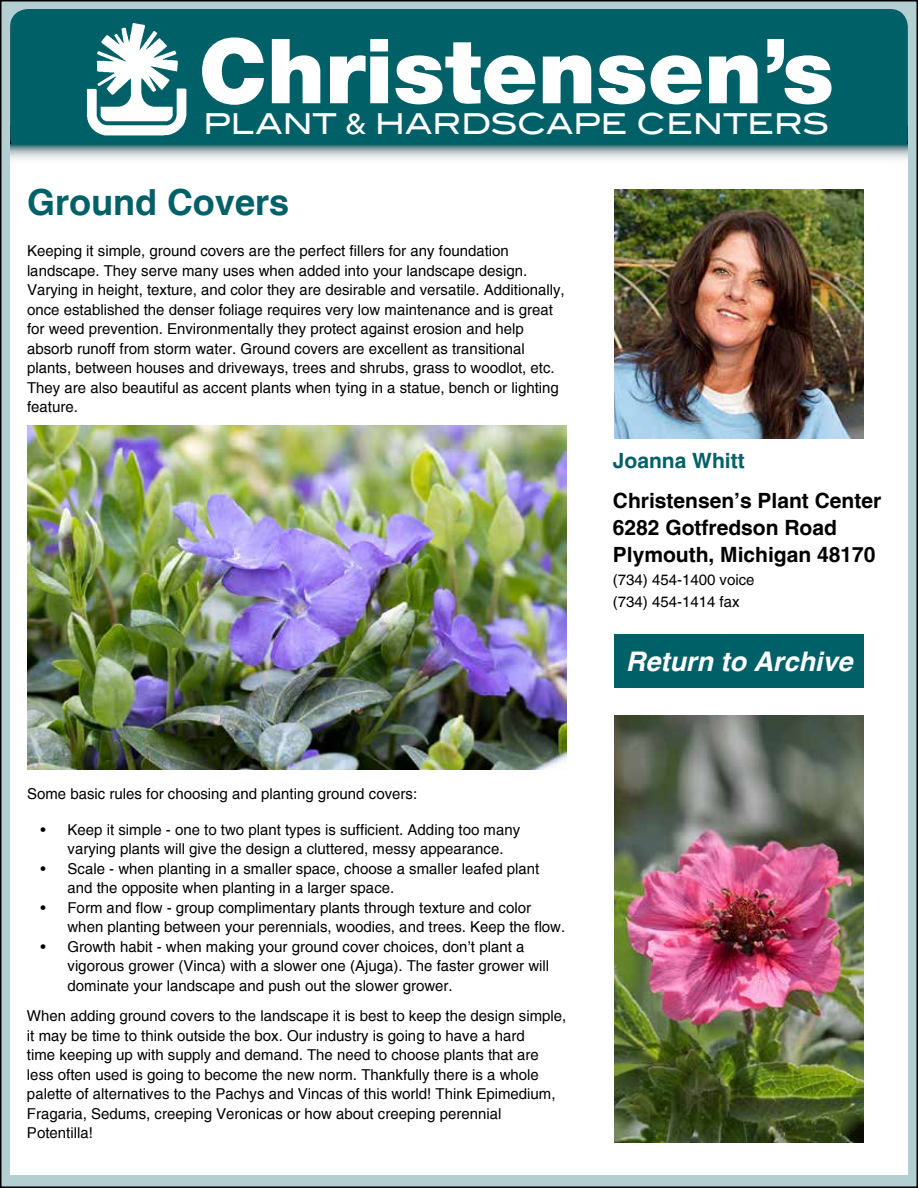
<style>
.page{position:relative;width:918px;height:1188px;background:#fff}
.page>*{position:absolute;margin:0;border:0;box-sizing:border-box;transform-origin:0 0}
.t1{font:900 90px "Helvetica Neue LT Std";color:#fff}
.t2{font:700 36px "Helvetica";color:#006068}
.t3{font:28.8px "Blair ITC Std";letter-spacing:-.01em;color:#fff}
.t4{font:italic 700 27px "Helvetica";color:#fff}
.t5{font:700 21px/27px "Helvetica";color:#000}
.t6{font:700 21px "Helvetica";color:#006068}
.t7{font:15px/19.5px "Helvetica";color:#000}
.s1{font-family:"Avenir LT Std";font-weight:500}
</style>
<div class="page">
<div style="left:1px;top:1px;width:916px;height:1186px;background:#b3cfd2"></div>
<div style="left:10px;top:155px;width:898px;height:1019px;background:#fff"></div>
<div style="left:10px;top:9px;width:898px;height:146px;background:#006068;border-radius:18px"></div>
<img style="left:86px;top:23px;width:101px;height:113px">
<svg style="left:10px;top:144px;width:898px;height:16px"></svg>
<div style="left:614px;top:634px;width:250px;height:54px;background:#006068"></div>
<img style="left:614px;top:189px;width:250px;height:250px">
<img style="left:614px;top:716px;width:250px;height:426px">
<img style="left:27px;top:425px;width:540px;height:345px">
<h1 class="t1" style="left:199px;top:17px;width:636px">Christensen’s</h1>
<h3 class="t3" style="left:203px;top:106px;width:628px">PLANT <span class="s1">&amp;</span> HARDSCAPE CENTERS</h3>
<h2 class="t2" style="left:27px;top:180px;width:264px">Ground Covers</h2>
<p class="t7" style="left:27px;top:242px;width:539px">Keeping it simple, ground covers are the perfect fillers for any foundation landscape. They serve many uses when added into your landscape design.<br>Varying in height, texture, and color they are desirable and versatile. Additionally, once established the denser foliage requires very low maintenance and is great for weed prevention. Environmentally they protect against erosion and help absorb runoff from storm water. Ground covers are excellent as transitional plants, between houses and driveways, trees and shrubs, grass to woodlot, etc.<br>They are also beautiful as accent plants when tying in a statue, bench or lighting feature.</p>
<p class="t7" style="left:27px;top:785px;width:392px">Some basic rules for choosing and planting ground covers:</p>
<p class="t7" style="left:68px;top:820px;width:454px;text-indent:-27px">• Keep it simple - one to two plant types is sufficient. Adding too many varying plants will give the design a cluttered, messy appearance.</p>
<p class="t7" style="left:68px;top:859px;width:473px;text-indent:-27px">• Scale - when planting in a smaller space, choose a smaller leafed plant and the opposite when planting in a larger space.</p>
<p class="t7" style="left:68px;top:898px;width:499px;text-indent:-27px">• Form and flow - group complimentary plants through texture and color when planting between your perennials, woodies, and trees. Keep the flow.</p>
<p class="t7" style="left:68px;top:937px;width:483px;text-indent:-27px">• Growth habit - when making your ground cover choices, don’t plant a vigorous grower (Vinca) with a slower one (Ajuga). The faster grower will dominate your landscape and push out the slower grower.</p>
<p class="t7" style="left:27px;top:1007px;width:541px">When adding ground covers to the landscape it is best to keep the design simple, it may be time to think outside the box. Our industry is going to have a hard<br>time keeping up with supply and demand. The need to choose plants that are less often used is going to become the new norm. Thankfully there is a whole palette of alternatives to the Pachys and Vincas of this world! Think Epimedium, Fragaria, Sedums, creeping Veronicas or how about creeping perennial Potentilla!</p>
<h3 class="t6" style="left:613px;top:447px;width:133px">Joanna Whitt</h3>
<h3 class="t5" style="left:613px;top:488px;width:270px">Christensen’s Plant Center<br>6282 Gotfredson Road<br>Plymouth, Michigan 48170</h3>
<p class="t7" style="left:613px;top:569px;width:143px;line-height:22.5px">(734) 454-1400 voice (734) 454-1414 fax</p>
<h3 class="t4" style="left:626px;top:645px;width:228px">Return to Archive</h3>
</div>
